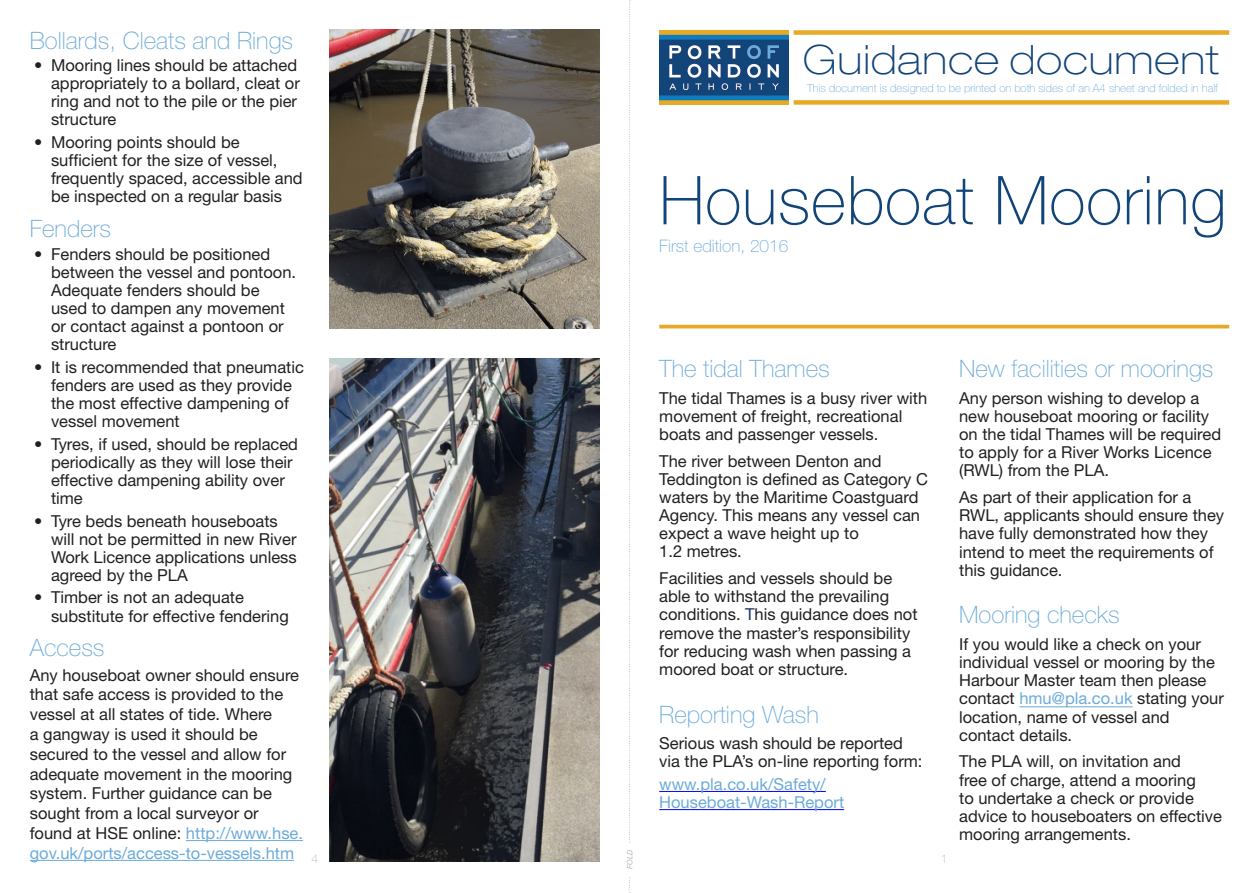
<style>
.page{position:relative;width:1259px;height:893px;background:#fff}
.page>*{position:absolute;margin:0;border:0;box-sizing:border-box;transform-origin:0 0}
.t1{font:100 67.5px "Helvetica Neue";letter-spacing:.01em;color:#114479}
.t2{font:100 expanded 40.5px "Helvetica Neue";letter-spacing:.025em;color:#114479}
.t3{font:100 24px "Helvetica Neue";color:#6cabd9}
.t4{font:100 17.25px "Helvetica Neue";color:#6cabd9}
.t5{font:16.5px/18.1px "Helvetica Neue";color:#231f20}
.t6{font:16.5px/18.1px "Helvetica Neue";color:#6cabd9}
.t7{font:100 12px "Helvetica Neue";color:#b6b7bb}
.t8{font:100 11.25px "Helvetica Neue";color:#6cabd9}
.t9{font:italic 7.5px "Helvetica Neue";color:#b6b7bb}
.s1{color:#6cabd9}
.s2{color:#18376a}
</style>
<div class="page">
<img style="left:659px;top:30px;width:129px;height:74px">
<div style="left:793px;top:100px;width:436px;height:5px;background:#e7a926"></div>
<hr style="left:659px;top:325px;width:570px;height:3px;background:#e7a926">
<div style="left:793px;top:30px;width:436px;height:5px;background:#e7a926"></div>
<hr style="left:659px;top:791px;width:167px;height:1px;background:#00f">
<hr style="left:659px;top:809px;width:185px;height:1px;background:#00f">
<hr style="left:186px;top:840px;width:117px;height:1px;background:#6cabd9">
<hr style="left:30px;top:860px;width:264px;height:1px;background:#6cabd9">
<img style="left:330px;top:359px;width:270px;height:503px">
<img style="left:330px;top:30px;width:270px;height:298px">
<svg style="left:629px;top:0;width:1px;height:893px"></svg>
<div style="left:622px;top:843px;width:14px;height:32px;background:#fff"></div>
<hr style="left:1019px;top:706px;width:113px;height:1px;background:#6cabd9">
<p class="t3" style="left:30px;top:26px;width:265px">Bollards, Cleats and Rings</p>
<p class="t5" style="left:51px;top:56px;width:250px;text-indent:-17px">• Mooring lines should be attached appropriately to a bollard, cleat or ring and not to the pile or the pier structure</p>
<p class="t5" style="left:51px;top:133px;width:253px;text-indent:-17px">• Mooring points should be sufficient for the size of vessel, frequently spaced, accessible and be inspected on a regular basis</p>
<p class="t3" style="left:30px;top:215px;width:83px">Fenders</p>
<p class="t5" style="left:51px;top:244px;width:247px;text-indent:-17px">• Fenders should be positioned between the vessel and pontoon.<br>Adequate fenders should be used to dampen any movement or contact against a pontoon or structure</p>
<p class="t5" style="left:51px;top:358px;width:254px;text-indent:-17px">• It is recommended that pneumatic fenders are used as they provide the most effective dampening of vessel movement</p>
<p class="t5" style="left:51px;top:434px;width:248px;text-indent:-17px">• Tyres, if used, should be replaced periodically as they will lose their effective dampening ability over time</p>
<p class="t5" style="left:51px;top:511px;width:247px;text-indent:-17px">• Tyre beds beneath houseboats will not be permitted in new River<br>Work Licence applications unless agreed by the PLA</p>
<p class="t5" style="left:51px;top:588px;width:239px;text-indent:-17px">• Timber is not an adequate substitute for effective fendering</p>
<p class="t3" style="left:30px;top:634px;width:76px">Access</p>
<p class="t5" style="left:30px;top:664px;width:275px;line-height:19.8px">Any houseboat owner should ensure that safe access is provided to the vessel at all states of tide. Where<br>a gangway is used it should be secured to the vessel and allow for adequate movement in the mooring system. Further guidance can be sought from a local surveyor or found at HSE online: <span class="s1">http://www.hse. gov.uk/ports/access-to-vessels.htm</span></p>
<p class="t2" style="left:803px;top:35px;width:417px">Guidance document</p>
<p class="t8" style="left:807px;top:81px;width:412px">This document is designed to be printed on both sides of an A4 sheet and folded in half</p>
<p class="t1" style="left:659px;top:162px;width:569px">Houseboat Mooring</p>
<p class="t4" style="left:659px;top:236px;width:131px">First edition, 2016</p>
<p class="t3" style="left:659px;top:355px;width:172px">The tidal Thames</p>
<p class="t5" style="left:659px;top:389px;width:270px">The tidal Thames is a busy river with movement of freight, recreational boats and passenger vessels.</p>
<p class="t5" style="left:659px;top:452px;width:270px">The river between Denton and<br>Teddington is defined as Category C waters by the Maritime Coastguard<br>Agency. This means any vessel can expect a wave height up to<br>1.2 metres.</p>
<p class="t5" style="left:659px;top:569px;width:260px">Facilities and vessels should be able to withstand the prevailing conditions. <span class="s2">T</span>his guidance does not remove the master’s responsibility for reducing wash when passing a moored boat or structure.</p>
<p class="t3" style="left:659px;top:700px;width:161px">Reporting Wash</p>
<p class="t5" style="left:659px;top:734px;width:265px">Serious wash should be reported via the PLA’s on-line reporting form:</p>
<p class="t6" style="left:659px;top:775px;width:186px">www.pla.co.uk/Safety/<br>Houseboat-Wash-Report</p>
<p class="t9" style="left:625px;top:869px;width:21px;rotate:-90deg">FOLD</p>
<p class="t7" style="left:311px;top:852px;width:8px">4</p>
<p class="t7" style="left:941px;top:852px;width:8px">1</p>
<p class="t3" style="left:959px;top:355px;width:256px">New facilities or moorings</p>
<p class="t5" style="left:959px;top:389px;width:263px">Any person wishing to develop a new houseboat mooring or facility on the tidal Thames will be required to apply for a River Works Licence (RWL) from the PLA.</p>
<p class="t5" style="left:959px;top:488px;width:267px">As part of their application for a<br>RWL, applicants should ensure they have fully demonstrated how they intend to meet the requirements of this guidance.</p>
<p class="t3" style="left:959px;top:601px;width:162px">Mooring checks</p>
<p class="t5" style="left:959px;top:635px;width:266px">If you would like a check on your individual vessel or mooring by the<br>Harbour Master team then please contact <span class="s1">hmu@pla.co.uk</span> stating your location, name of vessel and contact details.</p>
<p class="t5" style="left:959px;top:752px;width:264px">The PLA will, on invitation and<br>free of charge, attend a mooring<br>to undertake a check or provide advice to houseboaters on effective mooring arrangements.</p>
</div>
